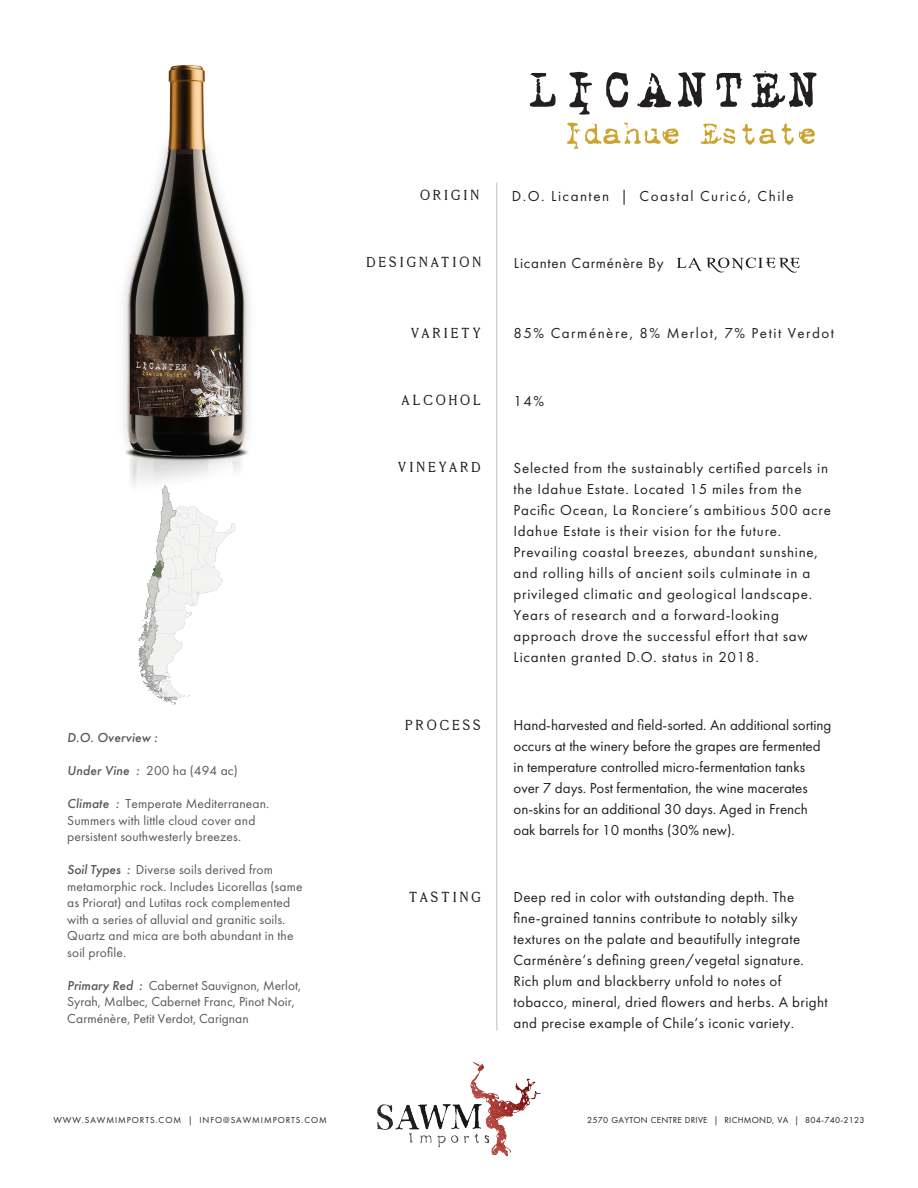
<style>
.page{position:relative;width:918px;height:1188px;background:#fff}
.page>*{position:absolute;margin:0;border:0;box-sizing:border-box;transform-origin:0 0}
.t1{font:15px/21px "Futura PT";letter-spacing:.05em;color:#231f20}
.t2{font:15px/21px "Futura PT";letter-spacing:.025em;color:#231f20}
.t3{font:15px/21px "Futura PT";color:#231f20}
.t4{font:15px "Futura PT";letter-spacing:.1em;color:#231f20}
.t5{font:15px "Millesime";letter-spacing:.2em;color:#231f20}
.t6{font:13.5px/16.5px "Futura PT";letter-spacing:.01em;color:#57585a}
.t7{font:italic 500 13.5px "Futura PT";letter-spacing:.01em;color:#57585a}
.t8{font:9px "Futura PT";letter-spacing:.025em;color:#231f20}
.t9{font:9px "Futura PT";letter-spacing:.1em;color:#231f20}
.s1{font-weight:500;font-style:italic}
</style>
<div class="page">
<img style="left:123px;top:65px;width:127px;height:420px">
<img style="left:377px;top:1062px;width:164px;height:95px">
<hr style="left:496px;top:183px;width:1px;height:848px;background:#bfc0bd">
<svg style="left:677px;top:72px;width:29px;height:35px"></svg>
<svg style="left:751px;top:71px;width:66px;height:37px"></svg>
<svg style="left:569px;top:72px;width:23px;height:43px"></svg>
<svg style="left:606px;top:72px;width:22px;height:36px"></svg>
<svg style="left:716px;top:73px;width:26px;height:34px"></svg>
<svg style="left:530px;top:73px;width:26px;height:34px"></svg>
<svg style="left:637px;top:73px;width:34px;height:35px"></svg>
<svg style="left:701px;top:123px;width:35px;height:21px"></svg>
<svg style="left:742px;top:123px;width:73px;height:22px"></svg>
<svg style="left:567px;top:122px;width:112px;height:27px"></svg>
<svg style="left:677px;top:257px;width:123px;height:16px"></svg>
<img style="left:134px;top:475px;width:105px;height:230px">
<p class="t5" style="left:420px;top:187px;width:60px">ORIGIN</p>
<p class="t4" style="left:512px;top:187px;width:283px">D.O. Licanten | Coastal Curicó, Chile</p>
<p class="t5" style="left:366px;top:254px;width:117px">DESIGNATION</p>
<p class="t1" style="left:514px;top:252px;width:151px">Licanten Carménère By</p>
<p class="t5" style="left:411px;top:324px;width:72px">VARIETY</p>
<p class="t4" style="left:514px;top:324px;width:322px">85% Carménère, 8% Merlot, 7% Petit Verdot</p>
<p class="t5" style="left:401px;top:392px;width:81px">ALCOHOL</p>
<p class="t2" style="left:514px;top:391px;width:32px">14%</p>
<p class="t7" style="left:67px;top:729px;width:92px">D.O. Overview :</p>
<p class="t6" style="left:67px;top:762px;width:172px"><span class="s1">Under Vine :</span> 200 ha (494 ac)</p>
<p class="t6" style="left:67px;top:795px;width:204px"><span class="s1">Climate :</span> Temperate Mediterranean.<br>Summers with little cloud cover and persistent southwesterly breezes.</p>
<p class="t6" style="left:67px;top:861px;width:237px"><span class="s1">Soil Types :</span> Diverse soils derived from metamorphic rock. Includes Licorellas (same as Priorat) and Lutitas rock complemented with a series of alluvial and granitic soils.<br>Quartz and mica are both abundant in the soil profile.</p>
<p class="t6" style="left:67px;top:977px;width:235px"><span class="s1">Primary Red :</span> Cabernet Sauvignon, Merlot,<br>Syrah, Malbec, Cabernet Franc, Pinot Noir,<br>Carménère, Petit Verdot, Carignan</p>
<p class="t5" style="left:398px;top:459px;width:84px">VINEYARD</p>
<p class="t1" style="left:514px;top:457px;width:319px">Selected from the sustainably certified parcels in the Idahue Estate. Located 15 miles from the Pacific Ocean, La Ronciere’s ambitious 500 acre Idahue Estate is their vision for the future.<br>Prevailing coastal breezes, abundant sunshine, and rolling hills of ancient soils culminate in a privileged climatic and geological landscape.<br>Years of research and a forward-looking approach drove the successful effort that saw Licanten granted D.O. status in 2018.</p>
<p class="t5" style="left:406px;top:717px;width:77px">PROCESS</p>
<p class="t3" style="left:514px;top:715px;width:319px">Hand-harvested and field-sorted. An additional sorting occurs at the winery before the grapes are fermented in temperature controlled micro-fermentation tanks over 7 days. Post fermentation, the wine macerates on-skins for an additional 30 days. Aged in French oak barrels for 10 months (30% new).</p>
<p class="t5" style="left:409px;top:889px;width:73px">TASTING</p>
<p class="t2" style="left:514px;top:887px;width:316px">Deep red in color with outstanding depth. The fine-grained tannins contribute to notably silky textures on the palate and beautifully integrate Carménère’s defining green/vegetal signature.<br>Rich plum and blackberry unfold to notes of tobacco, mineral, dried flowers and herbs. A bright and precise example of Chile’s iconic variety.</p>
<p class="t9" style="left:53px;top:1115px;width:275px">WWW.SAWMIMPORTS.COM | INFO@SAWMIMPORTS.COM</p>
<p class="t8" style="left:587px;top:1115px;width:279px">2570 GAYTON CENTRE DRIVE | RICHMOND, VA | 804-740-2123</p>
</div>
